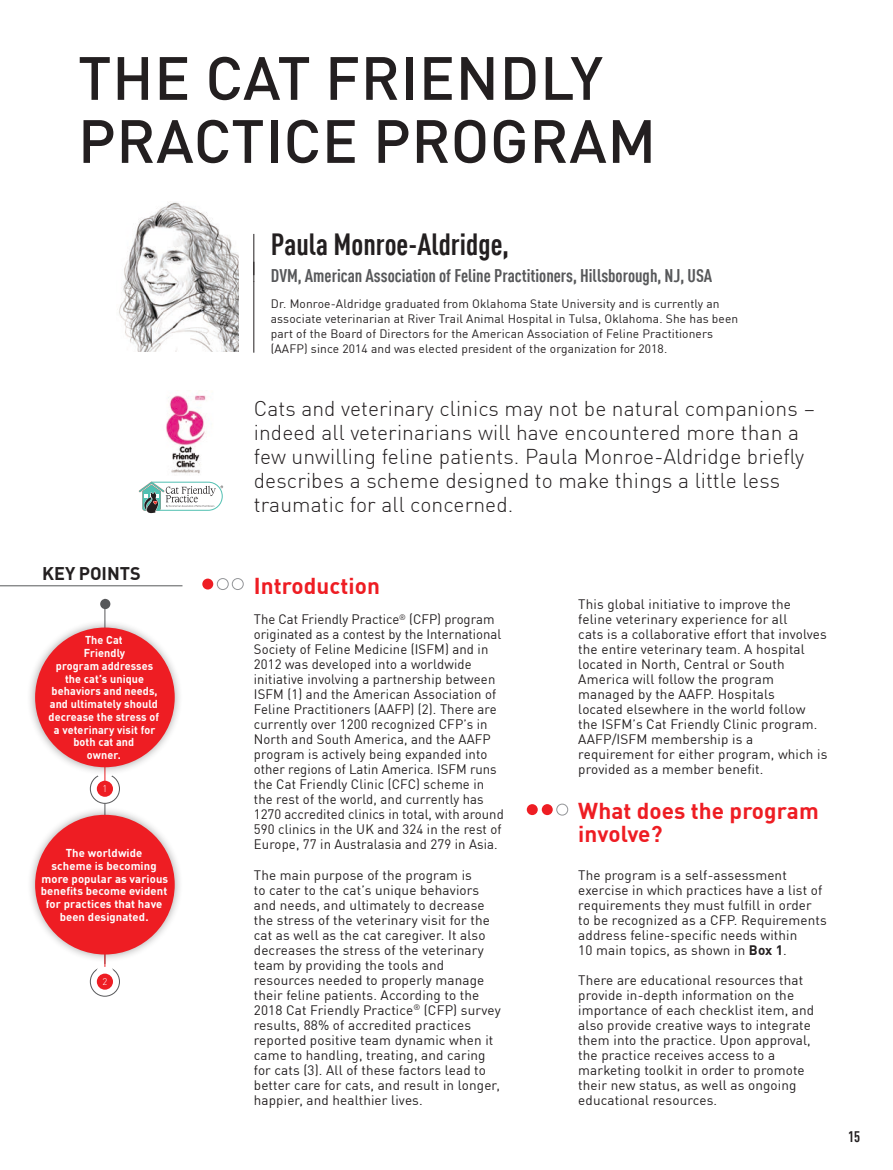
<style>
.page{position:relative;width:893px;height:1170px;background:#fff}
.page>*{position:absolute;margin:0;border:0;box-sizing:border-box;transform-origin:0 0}
.titre_chapitre{font:500 60px/63px "DIN Pro";letter-spacing:.01em;color:#231f20}
.nom_auteur{font:700 condensed 30px "DIN Pro";color:#231f20}
.inter_niveau_1{font:700 22.5px/22.5px "DIN Pro";letter-spacing:.005em;color:#ee1d23}
.chapeau{font:300 21px/24px "DIN Pro";letter-spacing:.005em;color:#231f20}
.fonction_auteur{font:700 condensed 18px "DIN Pro";color:#57585a}
.t1{font:700 18px "DIN Pro";color:#231f20}
.t2{font:700 condensed 15px "DIN Pro";color:#231f20}
.GB_texte_courant{font:13.5px/15px "DIN Pro";letter-spacing:.01em;color:#231f20}
.texte_auteur{font:12px/15px "DIN Pro";letter-spacing:.01em;color:#231f20}
.t3{font:700 11.25px/12.8px "DIN Pro";letter-spacing:.01em;color:#fff;text-align:center;scale:.96 1}
.t4{font:700 11.25px/12.8px "DIN Pro";letter-spacing:.01em;color:#fff;text-align:center}
.t5{font:300 9.6px "DIN Pro";color:#fff}
.s1{font-weight:700}
</style>
<div class="page">
<hr style="left:105px;top:599px;width:1px;height:367px;background:#57585a">
<svg style="left:90px;top:774px;width:29px;height:29px"></svg>
<div style="left:90px;top:773px;width:30px;height:30px;border:1px solid #57585a;border-radius:50%"></div>
<svg style="left:96px;top:762px;width:17px;height:17px"></svg>
<hr style="left:0;top:585px;width:182px;height:1px;background:#57585a">
<div style="left:100px;top:599px;width:10px;height:10px;background:#57585a;border-radius:50%"></div>
<div style="left:26px;top:619px;width:157px;height:156px;background:#231f20;opacity:.4"></div>
<div style="left:35px;top:627px;width:140px;height:140px;background:#ee1d23;border-radius:50%"></div>
<div style="left:97px;top:780px;width:16px;height:16px;background:#ee1d23;border-radius:50%"></div>
<div style="left:27px;top:806px;width:156px;height:156px;background:#231f20;opacity:.4"></div>
<div style="left:35px;top:814px;width:140px;height:140px;background:#ee1d23;border-radius:50%"></div>
<svg style="left:90px;top:966px;width:29px;height:30px"></svg>
<div style="left:90px;top:966px;width:30px;height:30px;border:1px solid #57585a;border-radius:50%"></div>
<div style="left:97px;top:973px;width:16px;height:16px;background:#ee1d23;border-radius:50%"></div>
<svg style="left:96px;top:953px;width:17px;height:24px"></svg>
<div style="left:527px;top:804px;width:11px;height:11px;background:#ee1d23;border-radius:50%"></div>
<div style="left:542px;top:804px;width:11px;height:11px;background:#ee1d23;border-radius:50%"></div>
<div style="left:556px;top:803px;width:12px;height:12px;border:1px solid #939598;border-radius:50%"></div>
<div style="left:202px;top:578px;width:11px;height:11px;background:#ee1d23;border-radius:50%"></div>
<div style="left:217px;top:578px;width:12px;height:12px;border:1px solid #939598;border-radius:50%"></div>
<div style="left:232px;top:578px;width:12px;height:12px;border:1px solid #939598;border-radius:50%"></div>
<hr style="left:253px;top:234px;width:1px;height:41px;background:#231f20">
<svg style="left:253px;top:262px;width:1px;height:19px"></svg>
<hr style="left:253px;top:281px;width:1px;height:71px;background:#231f20">
<img style="left:119px;top:202px;width:119px;height:150px">
<svg style="left:139px;top:481px;width:84px;height:32px"></svg>
<img style="left:166px;top:395px;width:41px;height:79px">
<p class="titre_chapitre" style="left:78px;top:43px;width:580px">THE CAT FRIENDLY<br>PRACTICE PROGRAM</p>
<p class="t1" style="left:42px;top:559px;width:100px">KEY POINTS</p>
<p class="t3" style="left:49px;top:633px;width:117px">The Cat<br>Friendly<br>program addresses the cat’s unique behaviors and needs, and ultimately should decrease the stress of a veterinary visit for both cat and<br>owner.</p>
<p class="t5" style="left:102px;top:781px;width:6px">1</p>
<p class="t4" style="left:41px;top:845px;width:129px">The worldwide<br>scheme is becoming more popular as various benefits become evident for practices that have been designated.</p>
<p class="t5" style="left:102px;top:974px;width:6px">2</p>
<p class="nom_auteur" style="left:271px;top:223px;width:240px">Paula Monroe-Aldridge,</p>
<p class="fonction_auteur" style="left:271px;top:262px;width:443px">DVM, American Association of Feline Practitioners, Hillsborough, NJ, USA</p>
<p class="texte_auteur" style="left:271px;top:295px;width:469px">Dr. Monroe-Aldridge graduated from Oklahoma State University and is currently an associate veterinarian at River Trail Animal Hospital in Tulsa, Oklahoma. She has been part of the Board of Directors for the American Association of Feline Practitioners (AAFP) since 2014 and was elected president of the organization for 2018.</p>
<p class="chapeau" style="left:254px;top:395px;width:563px">Cats and veterinary clinics may not be natural companions – indeed all veterinarians will have encountered more than a few unwilling feline patients. Paula Monroe-Aldridge briefly describes a scheme designed to make things a little less traumatic for all concerned.</p>
<p class="inter_niveau_1" style="left:254px;top:573px;width:128px">Introduction</p>
<p class="GB_texte_courant" style="left:254px;top:611px;width:251px">The Cat Friendly Practice<sup>®</sup> (CFP) program originated as a contest by the International Society of Feline Medicine (ISFM) and in 2012 was developed into a worldwide initiative involving a partnership between ISFM (1) and the American Association of Feline Practitioners (AAFP) (2). There are currently over 1200 recognized CFP’s in North and South America, and the AAFP program is actively being expanded into other regions of Latin America. ISFM runs the Cat Friendly Clinic (CFC) scheme in the rest of the world, and currently has 1270 accredited clinics in total, with around 590 clinics in the UK and 324 in the rest of Europe, 77 in Australasia and 279 in Asia.</p>
<p class="GB_texte_courant" style="left:254px;top:866px;width:248px">The main purpose of the program is<br>to cater to the cat’s unique behaviors and needs, and ultimately to decrease the stress of the veterinary visit for the cat as well as the cat caregiver. It also decreases the stress of the veterinary team by providing the tools and resources needed to properly manage their feline patients. According to the 2018 Cat Friendly Practice<sup>®</sup> (CFP) survey results, 88% of accredited practices reported positive team dynamic when it came to handling, treating, and caring for cats (3). All of these factors lead to better care for cats, and result in longer, happier, and healthier lives.</p>
<p class="GB_texte_courant" style="left:578px;top:596px;width:251px">This global initiative to improve the feline veterinary experience for all<br>cats is a collaborative effort that involves the entire veterinary team. A hospital located in North, Central or South America will follow the program managed by the AAFP. Hospitals<br>located elsewhere in the world follow the ISFM’s Cat Friendly Clinic program.<br>AAFP/ISFM membership is a requirement for either program, which is provided as a member benefit.</p>
<p class="inter_niveau_1" style="left:578px;top:798px;width:242px">What does the program involve?</p>
<p class="GB_texte_courant" style="left:578px;top:866px;width:250px">The program is a self-assessment exercise in which practices have a list of requirements they must fulfill in order to be recognized as a CFP. Requirements address feline-specific needs within<br>10 main topics, as shown in <span class="s1">Box 1</span>.</p>
<p class="GB_texte_courant" style="left:578px;top:971px;width:237px">There are educational resources that provide in-depth information on the importance of each checklist item, and also provide creative ways to integrate them into the practice. Upon approval, the practice receives access to a marketing toolkit in order to promote their new status, as well as ongoing educational resources.</p>
<p class="t2" style="left:848px;top:1125px;width:14px">15</p>
</div>
